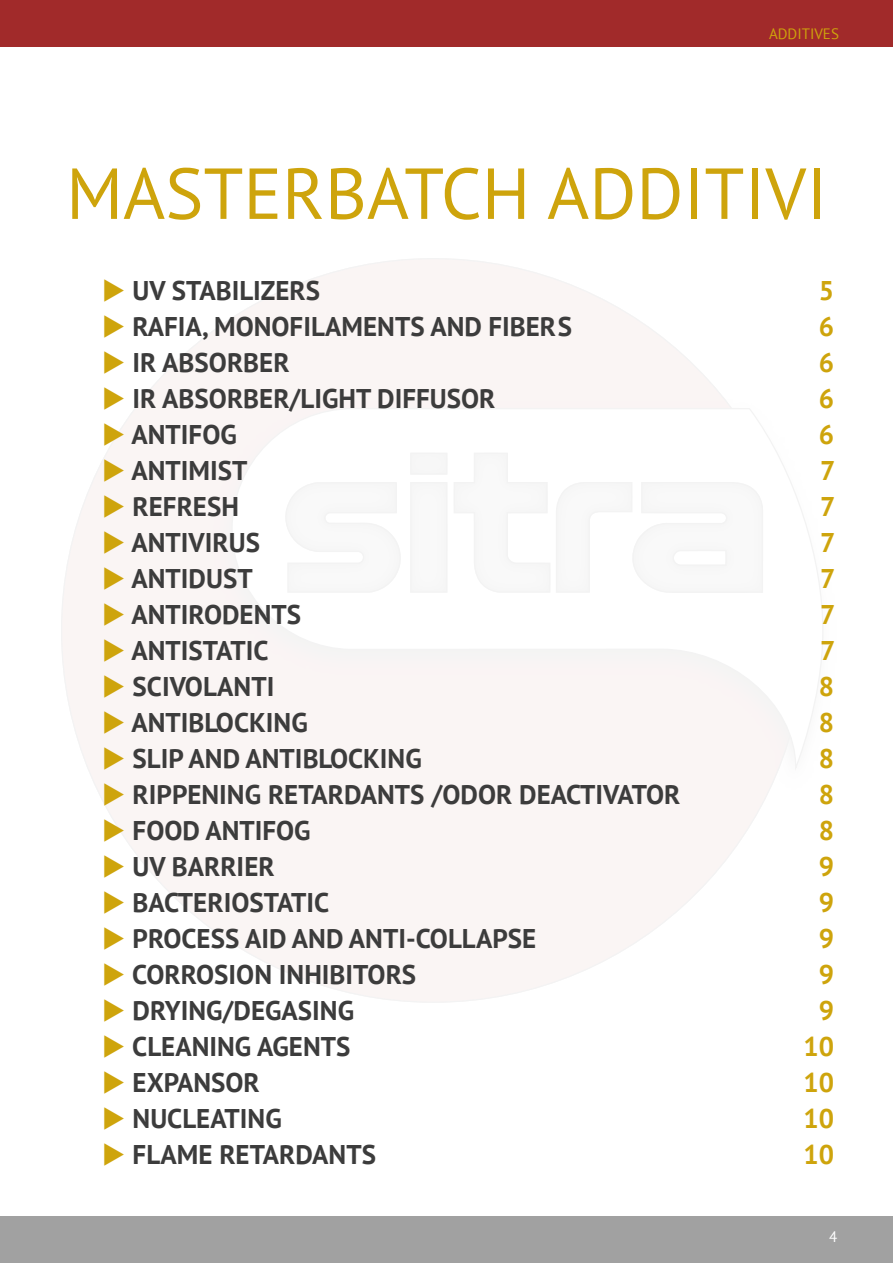
<style>
.page{position:relative;width:893px;height:1263px;background:#fff}
.page>*{position:absolute;margin:0;border:0;box-sizing:border-box;transform-origin:0 0}
.t1{font:72px "PT Sans";color:#cea40c}
.t2{font:700 27px "PT Sans";color:#3c3c3c}
.t3{font:700 27px "PT Sans";color:#cea40c}
.t4{font:15px "PT Sans";color:#cea40c}
.t5{font:15px "PT Sans";color:#fff}
.s1{color:#cea40c}
</style>
<div class="page">
<div style="left:0;top:0;width:893px;height:47px;background:#a12a2a"></div>
<div style="left:0;top:1216px;width:893px;height:47px;background:#a1a1a1"></div>
<div style="left:61px;top:258px;width:745px;height:745px;background:#faf5f4;border:1px solid #a12b2a;border-radius:50%"></div>
<svg style="left:233px;top:407px;width:590px;height:362px"></svg>
<div style="left:411px;top:453px;width:36px;height:21px;background:#f7f7f7"></div>
<div style="left:410px;top:453px;width:37px;height:22px;border:1px solid #030404"></div>
<svg style="left:284px;top:481px;width:118px;height:112px"></svg>
<div style="left:411px;top:483px;width:36px;height:109px;background:#f8f8f8"></div>
<div style="left:410px;top:482px;width:37px;height:111px;border:1px solid #030404"></div>
<svg style="left:453px;top:452px;width:311px;height:141px"></svg>
<p class="t4" style="left:769px;top:24px;width:71px">ADDITIVES</p>
<h1 class="t1" style="left:66px;top:147px;width:762px">MASTERBATCH ADDITIVI</h1>
<p class="t2" style="left:102px;top:272px;width:220px"><span class="s1">◆</span> UV STABILIZERS</p>
<p class="t3" style="left:819px;top:272px;width:17px">5</p>
<p class="t2" style="left:102px;top:308px;width:471px"><span class="s1">◆</span> RAFIA, MONOFILAMENTS AND FIBERS</p>
<p class="t3" style="left:819px;top:308px;width:17px">6</p>
<p class="t2" style="left:102px;top:344px;width:189px"><span class="s1">◆</span> IR ABSORBER</p>
<p class="t3" style="left:819px;top:344px;width:17px">6</p>
<p class="t2" style="left:102px;top:380px;width:395px"><span class="s1">◆</span> IR ABSORBER/LIGHT DIFFUSOR</p>
<p class="t3" style="left:819px;top:380px;width:17px">6</p>
<p class="t2" style="left:102px;top:416px;width:136px"><span class="s1">◆</span> ANTIFOG</p>
<p class="t3" style="left:819px;top:416px;width:17px">6</p>
<p class="t2" style="left:102px;top:452px;width:147px"><span class="s1">◆</span> ANTIMIST</p>
<p class="t3" style="left:820px;top:452px;width:17px">7</p>
<p class="t2" style="left:102px;top:488px;width:138px"><span class="s1">◆</span> REFRESH</p>
<p class="t3" style="left:820px;top:488px;width:17px">7</p>
<p class="t2" style="left:102px;top:524px;width:160px"><span class="s1">◆</span> ANTIVIRUS</p>
<p class="t3" style="left:820px;top:524px;width:17px">7</p>
<p class="t2" style="left:102px;top:560px;width:152px"><span class="s1">◆</span> ANTIDUST</p>
<p class="t3" style="left:820px;top:560px;width:17px">7</p>
<p class="t2" style="left:102px;top:596px;width:200px"><span class="s1">◆</span> ANTIRODENTS</p>
<p class="t3" style="left:820px;top:596px;width:17px">7</p>
<p class="t2" style="left:102px;top:632px;width:168px"><span class="s1">◆</span> ANTISTATIC</p>
<p class="t3" style="left:820px;top:632px;width:17px">7</p>
<p class="t2" style="left:102px;top:668px;width:174px"><span class="s1">◆</span> SCIVOLANTI</p>
<p class="t3" style="left:819px;top:668px;width:17px">8</p>
<p class="t2" style="left:102px;top:704px;width:207px"><span class="s1">◆</span> ANTIBLOCKING</p>
<p class="t3" style="left:819px;top:704px;width:17px">8</p>
<p class="t2" style="left:102px;top:740px;width:321px"><span class="s1">◆</span> SLIP AND ANTIBLOCKING</p>
<p class="t3" style="left:819px;top:740px;width:17px">8</p>
<p class="t2" style="left:102px;top:776px;width:580px"><span class="s1">◆</span> RIPPENING RETARDANTS /ODOR DEACTIVATOR</p>
<p class="t3" style="left:819px;top:776px;width:17px">8</p>
<p class="t2" style="left:102px;top:812px;width:210px"><span class="s1">◆</span> FOOD ANTIFOG</p>
<p class="t3" style="left:819px;top:812px;width:17px">8</p>
<p class="t2" style="left:102px;top:848px;width:174px"><span class="s1">◆</span> UV BARRIER</p>
<p class="t3" style="left:819px;top:848px;width:17px">9</p>
<p class="t2" style="left:102px;top:884px;width:229px"><span class="s1">◆</span> BACTERIOSTATIC</p>
<p class="t3" style="left:819px;top:884px;width:17px">9</p>
<p class="t2" style="left:102px;top:920px;width:436px"><span class="s1">◆</span> PROCESS AID AND ANTI-COLLAPSE</p>
<p class="t3" style="left:819px;top:920px;width:17px">9</p>
<p class="t2" style="left:102px;top:956px;width:316px"><span class="s1">◆</span> CORROSION INHIBITORS</p>
<p class="t3" style="left:819px;top:956px;width:17px">9</p>
<p class="t2" style="left:102px;top:992px;width:254px"><span class="s1">◆</span> DRYING/DEGASING</p>
<p class="t3" style="left:819px;top:992px;width:17px">9</p>
<p class="t2" style="left:102px;top:1028px;width:250px"><span class="s1">◆</span> CLEANING AGENTS</p>
<p class="t3" style="left:803px;top:1028px;width:32px">10</p>
<p class="t2" style="left:102px;top:1064px;width:159px"><span class="s1">◆</span> EXPANSOR</p>
<p class="t3" style="left:803px;top:1064px;width:32px">10</p>
<p class="t2" style="left:102px;top:1100px;width:181px"><span class="s1">◆</span> NUCLEATING</p>
<p class="t3" style="left:803px;top:1100px;width:32px">10</p>
<p class="t2" style="left:102px;top:1136px;width:275px"><span class="s1">◆</span> FLAME RETARDANTS</p>
<p class="t3" style="left:803px;top:1136px;width:32px">10</p>
<p class="t5" style="left:829px;top:1227px;width:10px">4</p>
</div>
